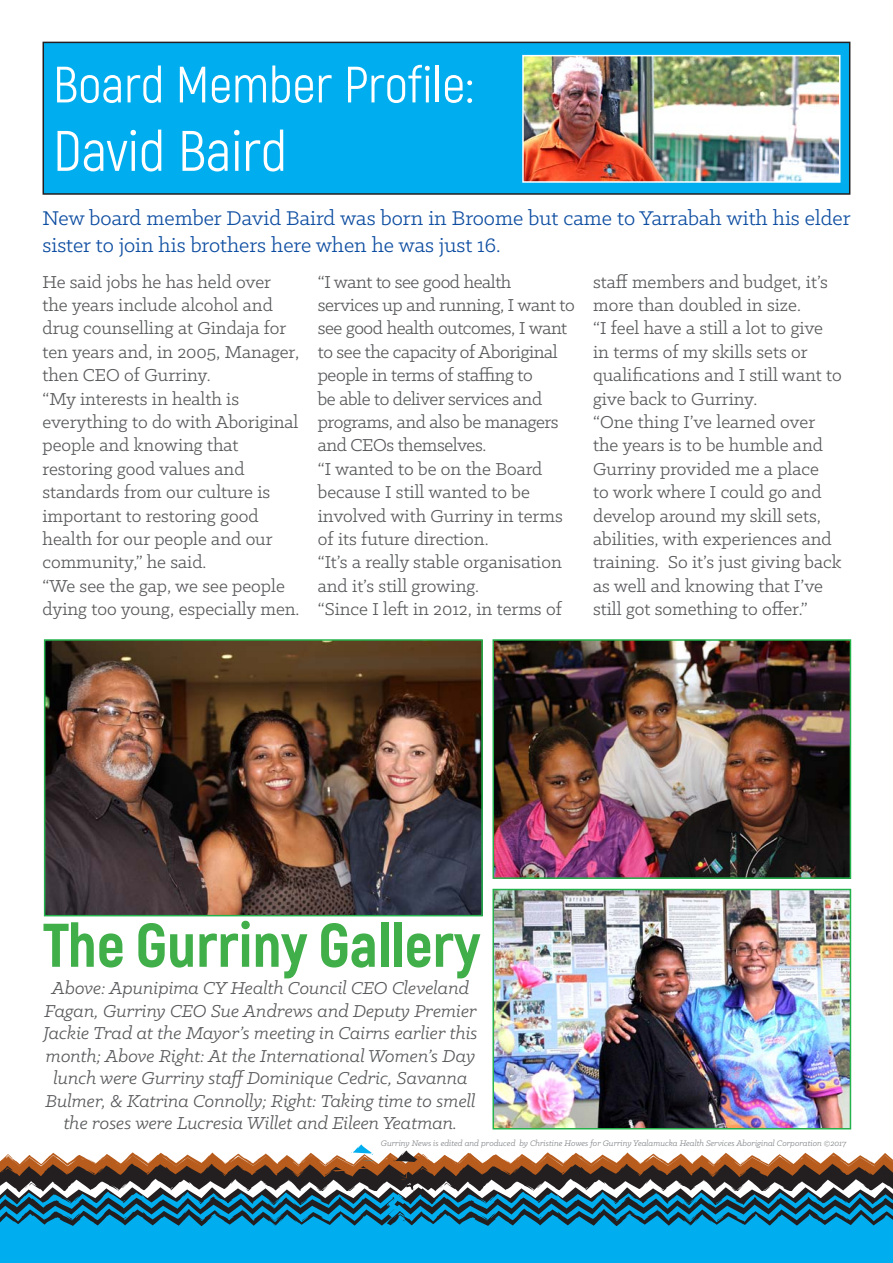
<style>
.page{position:relative;width:893px;height:1263px;background:#fff}
.page>*{position:absolute;margin:0;border:0;box-sizing:border-box;transform-origin:0 0}
.Headers{font:800 61.5px "Akrobat";color:#40ae49}
.Headers-2{font:57px "Akrobat";color:#fff}
.Headers-3{font:51px "Akrobat";color:#fff}
.Text{font:22.5px/27px "Klinic Slab";color:#0d4da1}
.Text-2{font:19.5px/23.4px "Klinic Slab";color:#57585a}
.Text-3{font:italic 19.5px/22.5px "Klinic Slab";color:#57585a;text-align:center}
.Text-4{font:19.5px/23.4px "Klinic Slab";letter-spacing:-.02em;color:#57585a}
.Text-5{font:italic 9px "Klinic Slab";color:#808285}
</style>
<div class="page">
<svg style="left:0;top:1144px;width:893px;height:119px"></svg>
<div style="left:43px;top:42px;width:807px;height:152px;background:#00aeef"></div>
<div style="left:43px;top:42px;width:807px;height:153px;border:2px solid #231f20"></div>
<img style="left:525px;top:58px;width:312px;height:122px">
<div style="left:522px;top:55px;width:318px;height:128px;border:2px solid #fff"></div>
<img style="left:47px;top:642px;width:433px;height:271px">
<div style="left:44px;top:639px;width:439px;height:277px;border:2px solid #23b24b"></div>
<img style="left:495px;top:642px;width:353px;height:234px">
<div style="left:492px;top:639px;width:359px;height:240px;border:2px solid #23b24b"></div>
<img style="left:495px;top:892px;width:353px;height:234px">
<div style="left:492px;top:889px;width:359px;height:240px;border:2px solid #23b24b"></div>
<p class="Headers-3" style="left:53px;top:54px;width:422px">Board Member Profile:</p>
<p class="Headers-2" style="left:53px;top:117px;width:235px">David Baird</p>
<p class="Text" style="left:43px;top:204px;width:810px">New board member David Baird was born in Broome but came to Yarrabah with his elder sister to join his brothers here when he was just 16.</p>
<p class="Text-2" style="left:43px;top:269px;width:258px">He said jobs he has held over the years include alcohol and drug counselling at Gindaja for ten years and, in 2005, Manager, then CEO of Gurriny.</p>
<p class="Text-2" style="left:43px;top:386px;width:257px">“My interests in health is everything to do with Aboriginal people and knowing that restoring good values and standards from our culture is important to restoring good health for our people and our community,” he said.</p>
<p class="Text-2" style="left:43px;top:573px;width:258px">“We see the gap, we see people dying too young, especially men.</p>
<p class="Text-2" style="left:593px;top:269px;width:236px">staff members and budget, it’s more than doubled in size.</p>
<p class="Text-2" style="left:593px;top:316px;width:250px">“I feel have a still a lot to give in terms of my skills sets or qualifications and I still want to give back to Gurriny.</p>
<p class="Text-2" style="left:593px;top:410px;width:250px">“One thing I’ve learned over the years is to be humble and<br>Gurriny provided me a place<br>to work where I could go and develop around my skill sets, abilities, with experiences and training. So it’s just giving back as well and knowing that I’ve still got something to offer.”</p>
<p class="Text-4" style="left:318px;top:269px;width:258px">“I want to see good health services up and running, I want to see good health outcomes, I want to see the capacity of Aboriginal people in terms of staffing to<br>be able to deliver services and programs, and also be managers and CEOs themselves.</p>
<p class="Text-2" style="left:318px;top:456px;width:246px">“I wanted to be on the Board because I still wanted to be involved with Gurriny in terms of its future direction.</p>
<p class="Text-2" style="left:318px;top:550px;width:245px">“It’s a really stable organisation and it’s still growing.</p>
<p class="Text-2" style="left:318px;top:597px;width:245px">“Since I left in 2012, in terms of</p>
<p class="Headers" style="left:43px;top:906px;width:439px">The Gurriny Gallery</p>
<p class="Text-3" style="left:43px;top:977px;width:436px">Above: Apunipima CY Health Council CEO Cleveland Fagan, Gurriny CEO Sue Andrews and Deputy Premier Jackie Trad at the Mayor’s meeting in Cairns earlier this month; Above Right: At the International Women’s Day lunch were Gurriny staff Dominique Cedric, Savanna Bulmer, &amp; Katrina Connolly; Right: Taking time to smell the roses were Lucresia Willet and Eileen Yeatman.</p>
<p class="Text-5" style="left:381px;top:1138px;width:467px">Gurriny News is edited and produced by Christine Howes for Gurriny Yealamucka Health Services Aboriginal Corporation ©2017</p>
</div>
